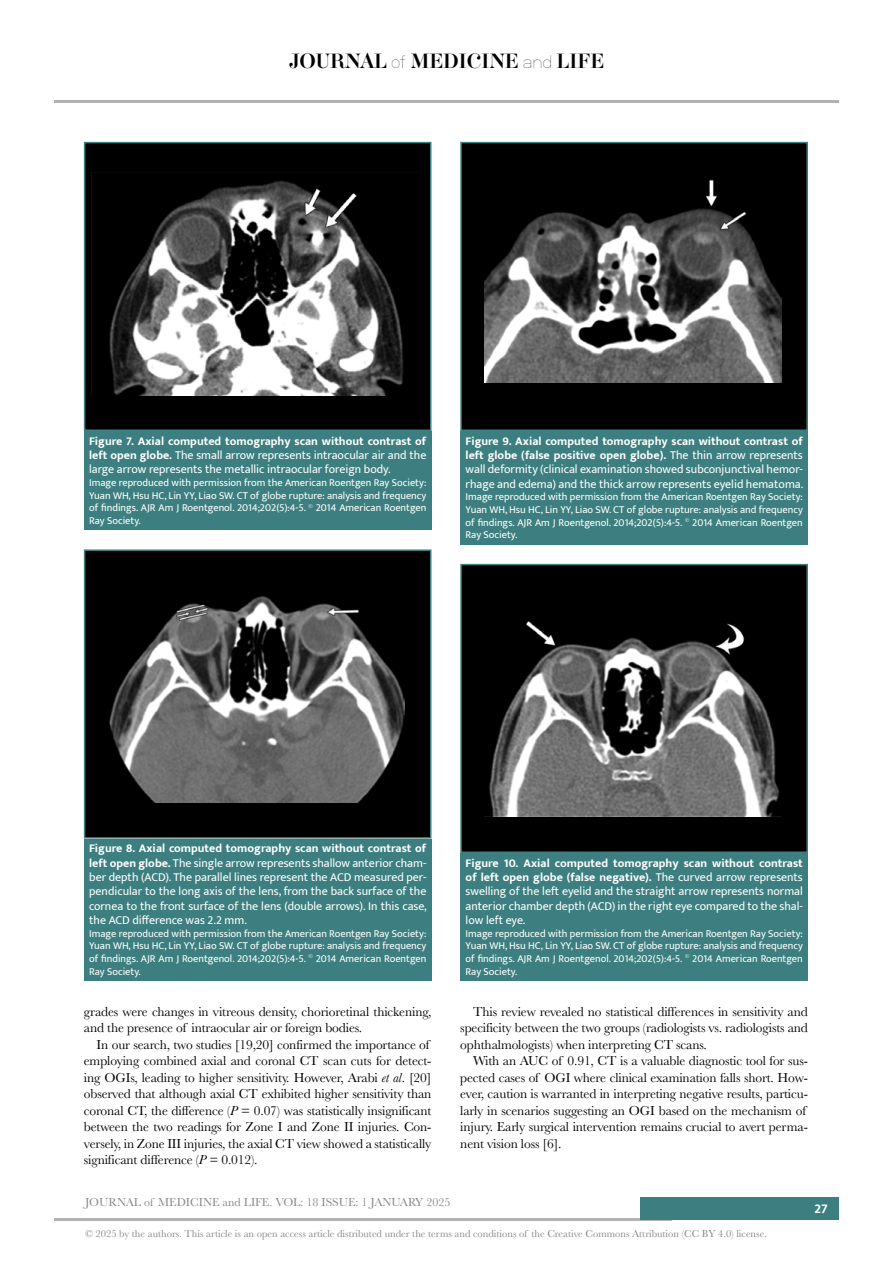
<style>
.page{position:relative;width:893px;height:1263px;background:#fff}
.page>*{position:absolute;margin:0;border:0;box-sizing:border-box;transform-origin:0 0}
.t1{font:18px "Aker Brygge Display";color:#000}
.t2{font:13.5px/16.5px "Baskerville";letter-spacing:-.01em;color:#000}
.t3{font:700 13.5px "Mukta";color:#fff}
.t4{font:12px/14.4px "Mukta";color:#fff;text-align:justify}
.t5{font:12px "Baskerville";color:#878787}
.t6{font:10.5px/12.6px "Mukta";color:#fff;text-align:justify}
.t7{font:10.5px "Baskerville";color:#878787}
.s1{font-family:"Neubau Grotesk Lei"}
.s2{font-weight:700}
.s3{font-style:italic}
</style>
<div class="page">
<hr style="left:54px;top:1218px;width:618px;height:2px;background:#b3b2b2">
<hr style="left:54px;top:100px;width:785px;height:2px;background:#b3b2b2">
<div style="left:641px;top:1198px;width:198px;height:22px;background:#3d7f80"></div>
<div style="left:460px;top:853px;width:348px;height:127px;background:#3d7f80"></div>
<div style="left:461px;top:565px;width:346px;height:287px;background:#000"></div>
<img style="left:489px;top:621px;width:291px;height:195px">
<div style="left:460px;top:564px;width:348px;height:289px;border:2px solid #3d7f80"></div>
<div style="left:84px;top:839px;width:347px;height:141px;background:#3d7f80"></div>
<div style="left:85px;top:550px;width:346px;height:288px;background:#000"></div>
<img style="left:109px;top:596px;width:296px;height:206px">
<div style="left:84px;top:549px;width:347px;height:290px;border:2px solid #3d7f80"></div>
<div style="left:460px;top:431px;width:348px;height:113px;background:#3d7f80"></div>
<div style="left:461px;top:143px;width:346px;height:287px;background:#000"></div>
<img style="left:484px;top:180px;width:297px;height:202px">
<div style="left:460px;top:142px;width:348px;height:289px;border:2px solid #3d7f80"></div>
<div style="left:84px;top:431px;width:347px;height:99px;background:#3d7f80"></div>
<div style="left:85px;top:143px;width:346px;height:287px;background:#000"></div>
<img style="left:91px;top:172px;width:313px;height:224px">
<div style="left:84px;top:142px;width:347px;height:289px;border:2px solid #3d7f80"></div>
<h1 class="t1" style="left:289px;top:49px;width:317px">JOURNAL <span class="s1">of</span> MEDICINE <span class="s1">and</span> LIFE</h1>
<p class="t4" style="left:89px;top:433px;width:339px"><span class="s2">Figure 7. Axial computed tomography scan without contrast of left open globe.</span> The small arrow represents intraocular air and the large arrow represents the metallic intraocular foreign body.</p>
<p class="t6" style="left:89px;top:476px;width:339px">Image reproduced with permission from the American Roentgen Ray Society:<br>Yuan WH, Hsu HC, Lin YY, Liao SW. CT of globe rupture: analysis and frequency of findings. AJR Am J Roentgenol. 2014;202(5):4-5. <sup>©</sup> 2014 American Roentgen Ray Society.</p>
<p class="t4" style="left:466px;top:433px;width:339px"><span class="s2">Figure 9. Axial computed tomography scan without contrast of left globe (false positive open globe).</span> The thin arrow represents wall deformity (clinical examination showed subconjunctival hemor&shy;rhage and edema) and the thick arrow represents eyelid hematoma.</p>
<p class="t6" style="left:466px;top:490px;width:339px">Image reproduced with permission from the American Roentgen Ray Society:<br>Yuan WH, Hsu HC, Lin YY, Liao SW. CT of globe rupture: analysis and frequency of findings. AJR Am J Roentgenol. 2014;202(5):4-5. <sup>©</sup> 2014 American Roentgen Ray Society.</p>
<p class="t4" style="left:89px;top:841px;width:339px"><span class="s2">Figure 8. Axial computed tomography scan without contrast of left open globe.</span> The single arrow represents shallow anterior cham&shy;ber depth (ACD). The parallel lines represent the ACD measured per&shy;pendicular to the long axis of the lens, from the back surface of the cornea to the front surface of the lens (double arrows). In this case, the ACD difference was 2.2 mm.</p>
<p class="t6" style="left:89px;top:927px;width:339px">Image reproduced with permission from the American Roentgen Ray Society:<br>Yuan WH, Hsu HC, Lin YY, Liao SW. CT of globe rupture: analysis and frequency of findings. AJR Am J Roentgenol. 2014;202(5):4-5. <sup>©</sup> 2014 American Roentgen Ray Society.</p>
<p class="t2" style="left:84px;top:1003px;width:349px">grades were changes in vitreous density, chorioretinal thickening, and the presence of intraocular air or foreign bodies.</p>
<p class="t2" style="left:84px;top:1036px;width:349px;text-indent:13px">In our search, two studies [19,20] confirmed the importance of employing combined axial and coronal CT scan cuts for detect&shy;ing OGIs, leading to higher sensitivity. However, Arabi <span class="s3">et al</span>. [20] observed that although axial CT exhibited higher sensitivity than coronal CT, the difference (<span class="s3">P</span> = 0.07) was statistically insignificant between the two readings for Zone I and Zone II injuries. Con&shy;versely, in Zone III injuries, the axial CT view showed a statistically significant difference (<span class="s3">P</span> = 0.012).</p>
<p class="t4" style="left:466px;top:855px;width:339px"><span class="s2">Figure 10. Axial computed tomography scan without contrast of left open globe (false negative).</span> The curved arrow represents swelling of the left eyelid and the straight arrow represents normal anterior chamber depth (ACD) in the right eye compared to the shal&shy;low left eye.</p>
<p class="t6" style="left:466px;top:927px;width:339px">Image reproduced with permission from the American Roentgen Ray Society:<br>Yuan WH, Hsu HC, Lin YY, Liao SW. CT of globe rupture: analysis and frequency of findings. AJR Am J Roentgenol. 2014;202(5):4-5. <sup>©</sup> 2014 American Roentgen Ray Society.</p>
<p class="t2" style="left:460px;top:1003px;width:349px;text-align:justify;text-indent:13px">This review revealed no statistical differences in sensitivity and specificity between the two groups (radiologists vs. radiologists and ophthalmologists) when interpreting CT scans.</p>
<p class="t2" style="left:460px;top:1053px;width:349px;text-indent:13px">With an AUC of 0.91, CT is a valuable diagnostic tool for sus&shy;pected cases of OGI where clinical examination falls short. How&shy;ever, caution is warranted in interpreting negative results, particu&shy;larly in scenarios suggesting an OGI based on the mechanism of injury. Early surgical intervention remains crucial to avert perma&shy;nent vision loss [6].</p>
<p class="t5" style="left:85px;top:1195px;width:367px">JOURNAL of MEDICINE and LIFE. VOL: 18 ISSUE: 1 JANUARY 2025</p>
<p class="t7" style="left:85px;top:1226px;width:683px">© 2025 by the authors. This article is an open access article distributed under the terms and conditions of the Creative Commons Attribution (CC BY 4.0) license.</p>
<p class="t3" style="left:814px;top:1200px;width:15px">27</p>
</div>
